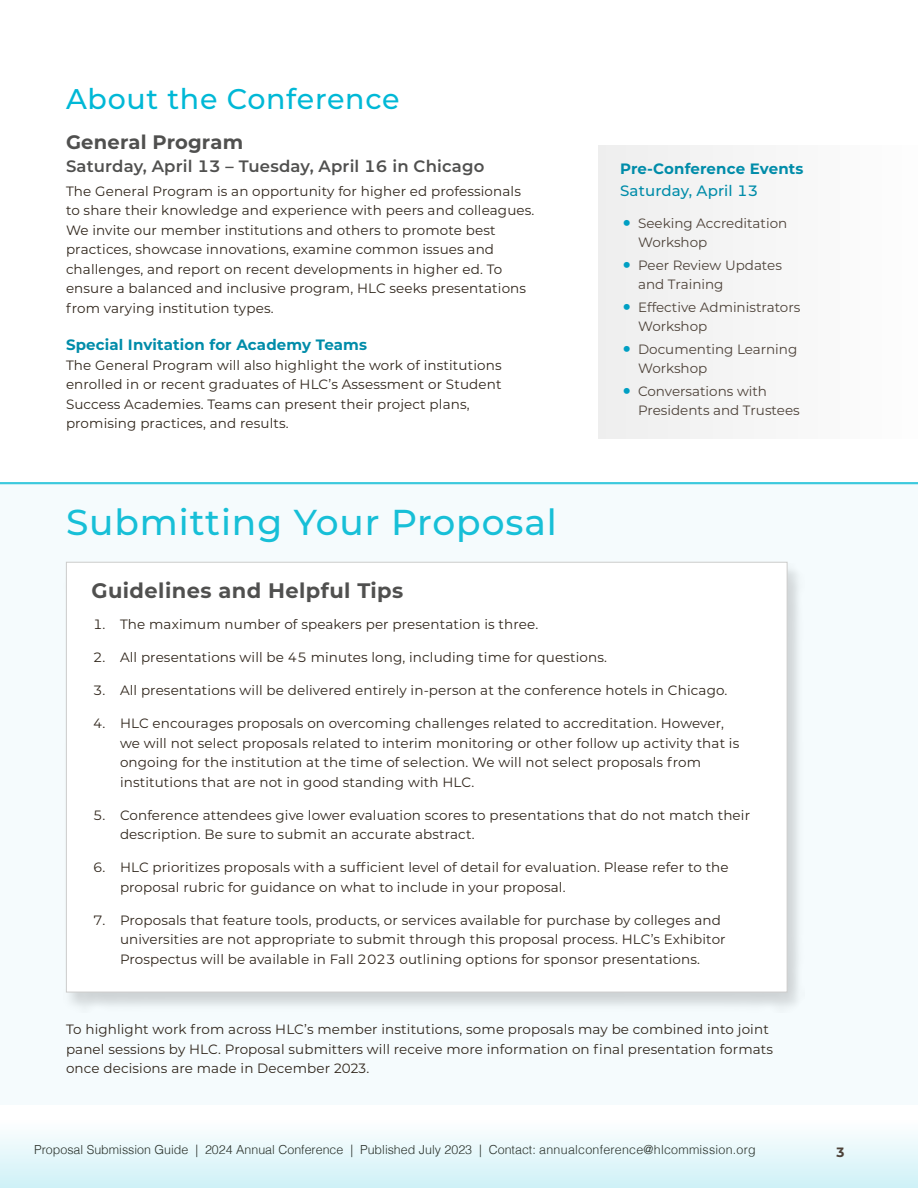
<style>
.page{position:relative;width:918px;height:1188px;background:#fff}
.page>*{position:absolute;margin:0;border:0;box-sizing:border-box;transform-origin:0 0}
.Header_2{font:500 36px "Montserrat";letter-spacing:.025em;color:#17bfd7}
.Header_2-2{font:500 28.5px "Montserrat";letter-spacing:.025em;color:#00b8d6}
.Header_3{font:700 21px "Montserrat";letter-spacing:.02em;color:#50504f}
.Header_3-2{font:700 19.5px "Montserrat";letter-spacing:.01em;color:#50504f}
.Header_3-3{font:600 16.5px "Montserrat";letter-spacing:.01em;color:#50504f}
.Header_3-4{font:700 15px/22.5px "Montserrat";letter-spacing:.01em;color:#008ca9}
.body{font:13.5px/19.5px "Montserrat";letter-spacing:.01em;color:#30261c}
.Header_2-3{font:13.5px/19.5px "Montserrat";letter-spacing:.01em;color:#30261c}
.t1{font:13.5px/19.5px "Montserrat";color:#4d4239}
.t2{font:700 13.5px "Montserrat";color:#4d4239}
.t3{font:300 12.45px "Helvetica";color:#30261c}
.s1{font-weight:500}
.s2{font-weight:900;font-size:18px;color:#009fc3}
</style>
<div class="page">
<div style="left:0;top:482px;width:918px;height:623px;background:#f5fbfd"></div>
<div style="left:598px;top:146px;width:320px;height:293px;background:#f6f6f6"></div>
<hr style="left:0;top:482px;width:918px;height:1px;background:#17bfd7">
<hr style="left:0;top:483px;width:918px;height:1px;background:#17bfd7">
<div style="left:64px;top:563px;width:741px;height:450px;background:#000;opacity:.16"></div>
<div style="left:66px;top:562px;width:722px;height:430px;background:#fff;border:1px solid #cccccb"></div>
<div style="left:0;top:1119px;width:918px;height:69px;background:linear-gradient(to bottom,#fffefe,#cef1f7)"></div>
<p class="Header_2-2" style="left:66px;top:79px;width:335px">About the Conference</p>
<p class="Header_3-2" style="left:66px;top:128px;width:179px">General Program</p>
<p class="Header_3-3" style="left:66px;top:154px;width:420px">Saturday, April 13 – Tuesday, April 16 in Chicago</p>
<p class="body" style="left:66px;top:181px;width:470px">The General Program is an opportunity for higher ed professionals to share their knowledge and experience with peers and colleagues.<br>We invite our member institutions and others to promote best practices, showcase innovations, examine common issues and challenges, and report on recent developments in higher ed. To ensure a balanced and inclusive program, HLC seeks presentations from varying institution types.</p>
<p class="Header_3-4" style="left:66px;top:333px;width:303px">Special Invitation for Academy Teams</p>
<p class="body" style="left:66px;top:355px;width:437px">The General Program will also highlight the work of institutions enrolled in or recent graduates of HLC’s Assessment or Student Success Academies. Teams can present their project plans, promising practices, and results.</p>
<p class="Header_3-4" style="left:620px;top:156px;width:185px">Pre-Conference Events<br><span class="s1">Saturday, April 13</span></p>
<p class="t1" style="left:638px;top:213px;width:151px;text-indent:-15px"><span class="s2">•</span> Seeking Accreditation<br>Workshop</p>
<p class="t1" style="left:638px;top:255px;width:145px;text-indent:-15px"><span class="s2">•</span> Peer Review Updates and Training</p>
<p class="t1" style="left:638px;top:297px;width:164px;text-indent:-15px"><span class="s2">•</span> Effective Administrators<br>Workshop</p>
<p class="t1" style="left:638px;top:339px;width:161px;text-indent:-15px"><span class="s2">•</span> Documenting Learning<br>Workshop</p>
<p class="t1" style="left:638px;top:381px;width:163px;text-indent:-15px"><span class="s2">•</span> Conversations with<br>Presidents and Trustees</p>
<p class="Header_2" style="left:66px;top:497px;width:492px">Submitting Your Proposal</p>
<p class="Header_3" style="left:91px;top:575px;width:313px">Guidelines and Helpful Tips</p>
<p class="body" style="left:93px;top:614px;width:447px">1. The maximum number of speakers per presentation is three.</p>
<p class="body" style="left:93px;top:647px;width:515px">2. All presentations will be 45 minutes long, including time for questions.</p>
<p class="body" style="left:93px;top:680px;width:636px">3. All presentations will be delivered entirely in-person at the conference hotels in Chicago.</p>
<p class="body" style="left:120px;top:713px;width:621px;text-indent:-27px">4. HLC encourages proposals on overcoming challenges related to accreditation. However, we will not select proposals related to interim monitoring or other follow up activity that is ongoing for the institution at the time of selection. We will not select proposals from institutions that are not in good standing with HLC.</p>
<p class="body" style="left:120px;top:805px;width:632px;text-indent:-27px">5. Conference attendees give lower evaluation scores to presentations that do not match their description. Be sure to submit an accurate abstract.</p>
<p class="body" style="left:120px;top:857px;width:610px;text-indent:-27px">6. HLC prioritizes proposals with a sufficient level of detail for evaluation. Please refer to the proposal rubric for guidance on what to include in your proposal.</p>
<p class="body" style="left:120px;top:910px;width:607px;text-indent:-27px">7. Proposals that feature tools, products, or services available for purchase by colleges and universities are not appropriate to submit through this proposal process. HLC’s Exhibitor<br>Prospectus will be available in Fall 2023 outlining options for sponsor presentations.</p>
<p class="Header_2-3" style="left:66px;top:1019px;width:709px">To highlight work from across HLC’s member institutions, some proposals may be combined into joint panel sessions by HLC. Proposal submitters will receive more information on final presentation formats once decisions are made in December 2023.</p>
<p class="t3" style="left:34px;top:1139px;width:723px">Proposal Submission Guide | 2024 Annual Conference | Published July 2023 | Contact: annualconference@hlcommission.org</p>
<p class="t2" style="left:836px;top:1142px;width:9px">3</p>
</div>
